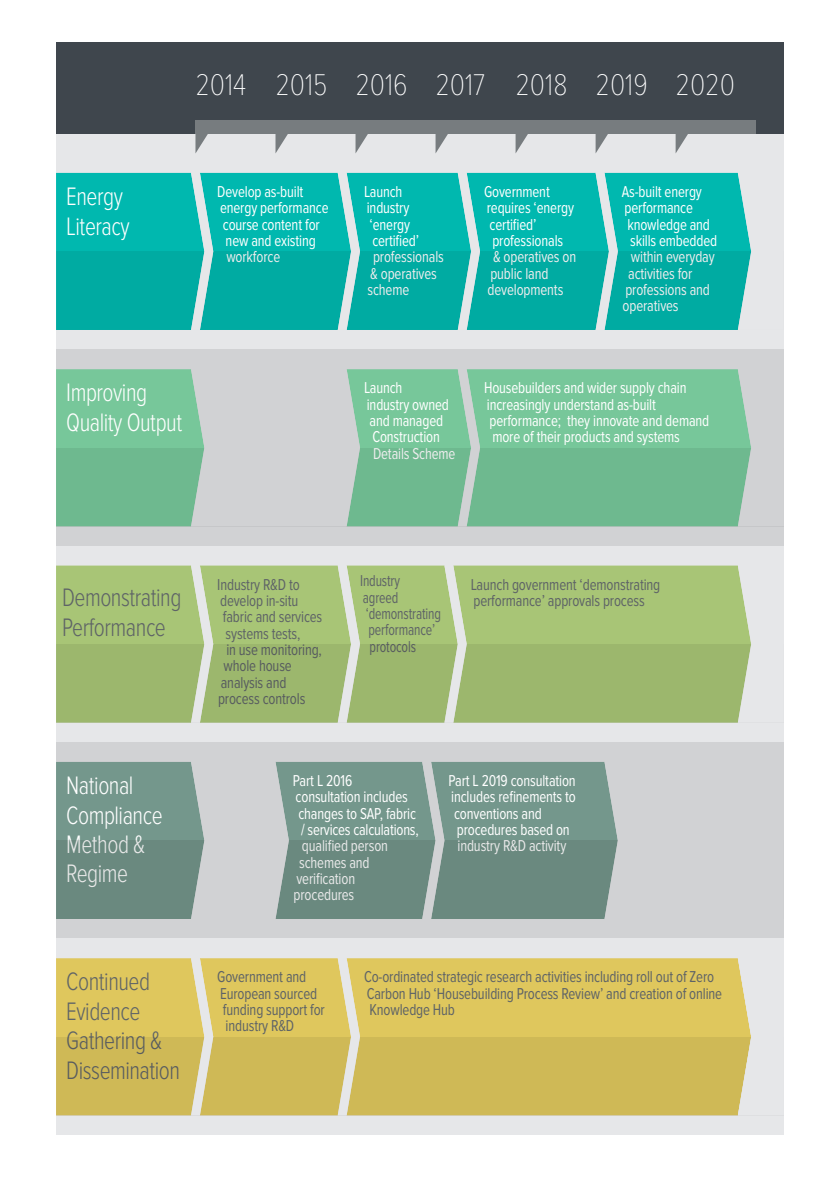
<style>
.page{position:relative;width:840px;height:1191px;background:#fff}
.page>*{position:absolute;margin:0;border:0;box-sizing:border-box;transform-origin:0 0}
.t1{font:100 31px "Proxima Nova Cond";color:#fff}
.t2{font:300 26.2px/29.4px "Proxima Nova Cond";letter-spacing:-.02em;color:#fff;scale:.9 1}
.t3{font:300 26.2px/29.4px "Proxima Nova Cond";letter-spacing:-.02em;color:#5e6367;scale:.9 1}
.t4{font:16.4px "Proxima Nova Cond";letter-spacing:-.01em;color:#fff;scale:.9 1}
.t5{font:16.4px/16.4px "Proxima Nova Cond";letter-spacing:-.01em;color:#5e6367;scale:.9 1}
.t6{font:16.4px "Proxima Nova Cond";letter-spacing:-.01em;color:#5e6367;scale:.84 1}
</style>
<div class="page">
<div style="left:56px;top:121px;width:727px;height:228px;background:#e6e7e9"></div>
<div style="left:56px;top:349px;width:727px;height:197px;background:#d1d2d4"></div>
<div style="left:56px;top:546px;width:727px;height:196px;background:#e6e7e9"></div>
<div style="left:56px;top:742px;width:727px;height:196px;background:#d1d2d4"></div>
<div style="left:56px;top:938px;width:727px;height:197px;background:#e6e7e9"></div>
<div style="left:56px;top:42px;width:727px;height:92px;background:#3f464d"></div>
<div style="left:195px;top:121px;width:160px;height:13px;background:#777c7f"></div>
<svg style="left:195px;top:134px;width:13px;height:19px"></svg>
<div style="left:355px;top:121px;width:80px;height:13px;background:#777c7f"></div>
<svg style="left:355px;top:134px;width:13px;height:19px"></svg>
<div style="left:515px;top:121px;width:80px;height:13px;background:#777c7f"></div>
<svg style="left:515px;top:134px;width:12px;height:19px"></svg>
<svg style="left:275px;top:134px;width:13px;height:19px"></svg>
<div style="left:435px;top:121px;width:80px;height:13px;background:#777c7f"></div>
<svg style="left:435px;top:134px;width:13px;height:19px"></svg>
<div style="left:595px;top:121px;width:80px;height:13px;background:#777c7f"></div>
<svg style="left:595px;top:134px;width:12px;height:19px"></svg>
<div style="left:675px;top:121px;width:80px;height:13px;background:#777c7f"></div>
<svg style="left:675px;top:134px;width:12px;height:19px"></svg>
<div style="left:466px;top:565px;width:271px;height:79px;background:#a8c576"></div>
<div style="left:479px;top:369px;width:258px;height:79px;background:#77c79a"></div>
<div style="left:360px;top:958px;width:377px;height:78px;background:#dfc75d"></div>
<div style="left:56px;top:448px;width:727px;height:78px;background:#6eb98f"></div>
<div style="left:56px;top:644px;width:727px;height:78px;background:#9cb76d"></div>
<div style="left:56px;top:1036px;width:727px;height:79px;background:#cfb956"></div>
<svg style="left:56px;top:565px;width:410px;height:157px"></svg>
<svg style="left:56px;top:958px;width:304px;height:157px"></svg>
<svg style="left:56px;top:173px;width:695px;height:157px;background:#0eb4ac"></svg>
<svg style="left:737px;top:369px;width:46px;height:157px"></svg>
<svg style="left:737px;top:565px;width:46px;height:157px"></svg>
<svg style="left:737px;top:958px;width:46px;height:157px"></svg>
<svg style="left:56px;top:369px;width:423px;height:157px"></svg>
<svg style="left:56px;top:762px;width:562px;height:157px"></svg>
<h1 class="t1" style="left:195px;top:68px;width:540px">2014 2015 2016 2017 2018 2019 2020</h1>
<h2 class="t2" style="left:66px;top:182px;width:72px">Energy<br>Literacy</h2>
<p class="t4" style="left:217px;top:182px;width:97px">Develop as-built</p>
<p class="t4" style="left:220px;top:199px;width:122px">energy performance</p>
<p class="t4" style="left:223px;top:215px;width:109px">course content for</p>
<p class="t4" style="left:225px;top:231px;width:102px">new and existing</p>
<p class="t4" style="left:226px;top:248px;width:61px">workforce</p>
<h2 class="t2" style="left:66px;top:378px;width:130px">Improving<br>Quality Output</h2>
<p class="t4" style="left:364px;top:182px;width:44px">Launch</p>
<p class="t4" style="left:366px;top:199px;width:49px">industry</p>
<p class="t4" style="left:369px;top:215px;width:46px">‘energy</p>
<p class="t4" style="left:372px;top:231px;width:54px">certified’</p>
<p class="t4" style="left:373px;top:248px;width:80px">professionals</p>
<p class="t4" style="left:370px;top:264px;width:75px">&amp; operatives</p>
<p class="t4" style="left:367px;top:280px;width:48px">scheme</p>
<p class="t4" style="left:364px;top:379px;width:44px">Launch</p>
<p class="t4" style="left:366px;top:395px;width:93px">industry owned</p>
<p class="t4" style="left:369px;top:411px;width:83px">and managed</p>
<p class="t4" style="left:372px;top:428px;width:76px">Construction</p>
<p class="t4" style="left:373px;top:444px;width:93px">Details Scheme</p>
<p class="t4" style="left:483px;top:182px;width:75px">Government</p>
<p class="t4" style="left:486px;top:199px;width:98px">requires ‘energy</p>
<p class="t4" style="left:489px;top:215px;width:54px">certified’</p>
<p class="t4" style="left:492px;top:231px;width:80px">professionals</p>
<p class="t4" style="left:493px;top:248px;width:94px">&amp; operatives on</p>
<p class="t4" style="left:490px;top:264px;width:66px">public land</p>
<p class="t4" style="left:487px;top:280px;width:86px">developments</p>
<p class="t4" style="left:621px;top:182px;width:90px">As-built energy</p>
<p class="t4" style="left:624px;top:199px;width:77px">performance</p>
<p class="t4" style="left:627px;top:215px;width:93px">knowledge and</p>
<p class="t4" style="left:630px;top:231px;width:98px">skills embedded</p>
<p class="t4" style="left:630px;top:248px;width:95px">within everyday</p>
<p class="t4" style="left:627px;top:264px;width:73px">activities for</p>
<p class="t4" style="left:625px;top:280px;width:95px">professions and</p>
<p class="t4" style="left:622px;top:297px;width:64px">operatives</p>
<p class="t4" style="left:483px;top:379px;width:226px">Housebuilders and wider supply chain</p>
<p class="t4" style="left:486px;top:395px;width:189px">increasingly understand as-built</p>
<p class="t4" style="left:489px;top:411px;width:245px">performance; they innovate and demand</p>
<p class="t4" style="left:492px;top:428px;width:210px">more of their products and systems</p>
<h2 class="t3" style="left:62px;top:583px;width:134px">Demonstrating<br>Performance</h2>
<h2 class="t2" style="left:66px;top:771px;width:108px">National<br>Compliance<br>Method &amp;<br>Regime</h2>
<p class="t5" style="left:217px;top:576px;width:93px">Industry R&amp;D to</p>
<p class="t5" style="left:220px;top:592px;width:88px">develop in-situ</p>
<p class="t5" style="left:223px;top:609px;width:112px">fabric and services</p>
<p class="t5" style="left:225px;top:625px;width:84px">systems tests,</p>
<p class="t5" style="left:226px;top:642px;width:108px">in use monitoring,</p>
<p class="t5" style="left:223px;top:658px;width:77px">whole house</p>
<p class="t5" style="left:221px;top:674px;width:74px">analysis and</p>
<p class="t5" style="left:218px;top:691px;width:98px">process controls</p>
<p class="t6" style="left:360px;top:572px;width:49px">Industry</p>
<p class="t6" style="left:362px;top:588px;width:44px">agreed</p>
<p class="t6" style="left:365px;top:604px;width:91px">‘demonstrating</p>
<p class="t6" style="left:368px;top:621px;width:81px">performance’</p>
<p class="t6" style="left:369px;top:637px;width:57px">protocols</p>
<p class="t5" style="left:470px;top:576px;width:212px">Launch government ‘demonstrating performance’ approvals process</p>
<p class="t4" style="left:293px;top:771px;width:67px">Part L 2016</p>
<p class="t4" style="left:295px;top:787px;width:126px">consultation includes</p>
<p class="t4" style="left:298px;top:804px;width:132px">changes to SAP, fabric</p>
<p class="t4" style="left:301px;top:820px;width:132px">/ services calculations,</p>
<p class="t4" style="left:302px;top:836px;width:97px">qualified person</p>
<p class="t4" style="left:299px;top:853px;width:80px">schemes and</p>
<p class="t4" style="left:296px;top:869px;width:67px">verification</p>
<p class="t4" style="left:293px;top:886px;width:69px">procedures</p>
<p class="t4" style="left:448px;top:771px;width:143px">Part L 2019 consultation</p>
<p class="t4" style="left:451px;top:787px;width:140px">includes refinements to</p>
<p class="t4" style="left:454px;top:804px;width:99px">conventions and</p>
<p class="t4" style="left:456px;top:820px;width:127px">procedures based on</p>
<p class="t4" style="left:457px;top:836px;width:122px">industry R&amp;D activity</p>
<h2 class="t3" style="left:66px;top:967px;width:128px">Continued<br>Evidence<br>Gathering &amp;<br>Dissemination</h2>
<p class="t5" style="left:217px;top:969px;width:100px">Government and</p>
<p class="t5" style="left:220px;top:985px;width:109px">European sourced</p>
<p class="t5" style="left:223px;top:1001px;width:115px">funding support for</p>
<p class="t5" style="left:225px;top:1018px;width:78px">industry R&amp;D</p>
<p class="t5" style="left:364px;top:969px;width:399px">Co-ordinated strategic research activities including roll out of Zero<br>Carbon Hub ‘Housebuilding Process Review’ and creation of online<br>Knowledge Hub</p>
</div>
